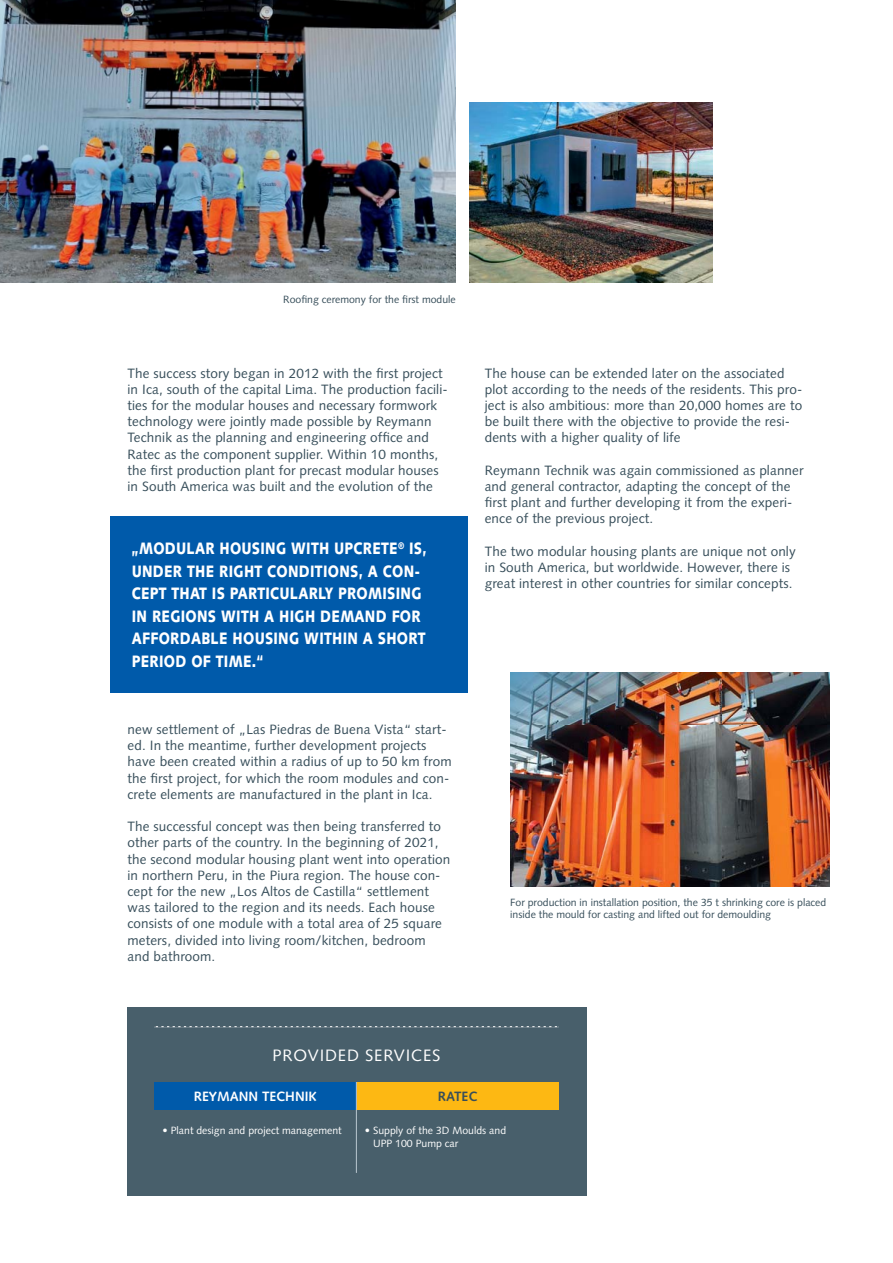
<style>
.page{position:relative;width:893px;height:1263px;background:#fff}
.page>*{position:absolute;margin:0;border:0;box-sizing:border-box;transform-origin:0 0}
.t1{font:900 16.5px/22.5px "Syntax LT Std";letter-spacing:.02em;color:#fff;scale:.82 1}
.t2{font:16.5px "Syntax LT Std";letter-spacing:.05em;color:#fff}
.t3{font:13.5px/16.2px "Syntax LT Std";letter-spacing:.01em;color:#374e5a}
.t4{font:700 13.5px "Syntax LT Std";color:#fff}
.t5{font:700 13.5px "Syntax LT Std";color:#374e5a}
.t6{font:10.5px/12.6px "Syntax LT Std";color:#374e5a}
.t7{font:10.5px/12.6px "Syntax LT Std";color:#fff}
</style>
<div class="page">
<div style="left:128px;top:1007px;width:459px;height:189px;background:#485f6b"></div>
<img style="left:510px;top:672px;width:319px;height:215px">
<img style="left:470px;top:102px;width:242px;height:180px">
<img style="left:0;top:0;width:456px;height:283px">
<div style="left:154px;top:1082px;width:202px;height:27px;background:#005aaa"></div>
<div style="left:356px;top:1082px;width:203px;height:27px;background:#fdb813"></div>
<svg style="left:356px;top:1082px;width:1px;height:27px"></svg>
<hr style="left:356px;top:1109px;width:1px;height:64px;background:#adbcc5">
<svg style="left:154px;top:1026px;width:405px;height:1px"></svg>
<div style="left:110px;top:516px;width:358px;height:177px;background:#005aaa"></div>
<p class="t6" style="left:283px;top:294px;width:174px">Roofing ceremony for the first module</p>
<p class="t3" style="left:128px;top:366px;width:322px">The success story began in 2012 with the first project in Ica, south of the capital Lima. The production facili&shy;ties for the modular houses and necessary formwork technology were jointly made possible by Reymann Technik as the planning and engineering office and Ratec as the component supplier. Within 10 months, the first production plant for precast modular houses in South America was built and the evolution of the</p>
<p class="t1" style="left:132px;top:537px;width:361px">„MODULAR HOUSING WITH UPCRETE<sup>®</sup> IS,<br>UNDER THE RIGHT CONDITIONS, A CON-<br>CEPT THAT IS PARTICULARLY PROMISING<br>IN REGIONS WITH A HIGH DEMAND FOR<br>AFFORDABLE HOUSING WITHIN A SHORT<br>PERIOD OF TIME.“</p>
<p class="t3" style="left:128px;top:722px;width:326px">new settlement of „Las Piedras de Buena Vista“ start&shy;ed. In the meantime, further development projects have been created within a radius of up to 50 km from the first project, for which the room modules and con&shy;crete elements are manufactured in the plant in Ica.</p>
<p class="t3" style="left:128px;top:820px;width:324px">The successful concept was then being transferred to other parts of the country. In the beginning of 2021, the second modular housing plant went into operation in northern Peru, in the Piura region. The house con&shy;cept for the new „Los Altos de Castilla“ settlement was tailored to the region and its needs. Each house consists of one module with a total area of 25 square meters, divided into living room/kitchen, bedroom and bathroom.</p>
<p class="t3" style="left:485px;top:366px;width:319px">The house can be extended later on the associated plot according to the needs of the residents. This pro&shy;ject is also ambitious: more than 20,000 homes are to be built there with the objective to provide the resi&shy;dents with a higher quality of life</p>
<p class="t3" style="left:485px;top:463px;width:320px">Reymann Technik was again commissioned as planner and general contractor, adapting the concept of the first plant and further developing it from the experi&shy;ence of the previous project.</p>
<p class="t3" style="left:485px;top:544px;width:313px">The two modular housing plants are unique not only in South America, but worldwide. However, there is great interest in other countries for similar concepts.</p>
<p class="t6" style="left:510px;top:896px;width:318px">For production in installation position, the 35 t shrinking core is placed inside the mould for casting and lifted out for demoulding</p>
<p class="t2" style="left:272px;top:1048px;width:169px">PROVIDED SERVICES</p>
<p class="t4" style="left:194px;top:1090px;width:124px">REYMANN TECHNIK</p>
<p class="t5" style="left:438px;top:1090px;width:41px">RATEC</p>
<p class="t7" style="left:163px;top:1125px;width:181px">• Plant design and project management</p>
<p class="t7" style="left:373px;top:1125px;width:135px;text-indent:-8px">• Supply of the 3D Moulds and<br>UPP 100 Pump car</p>
</div>
